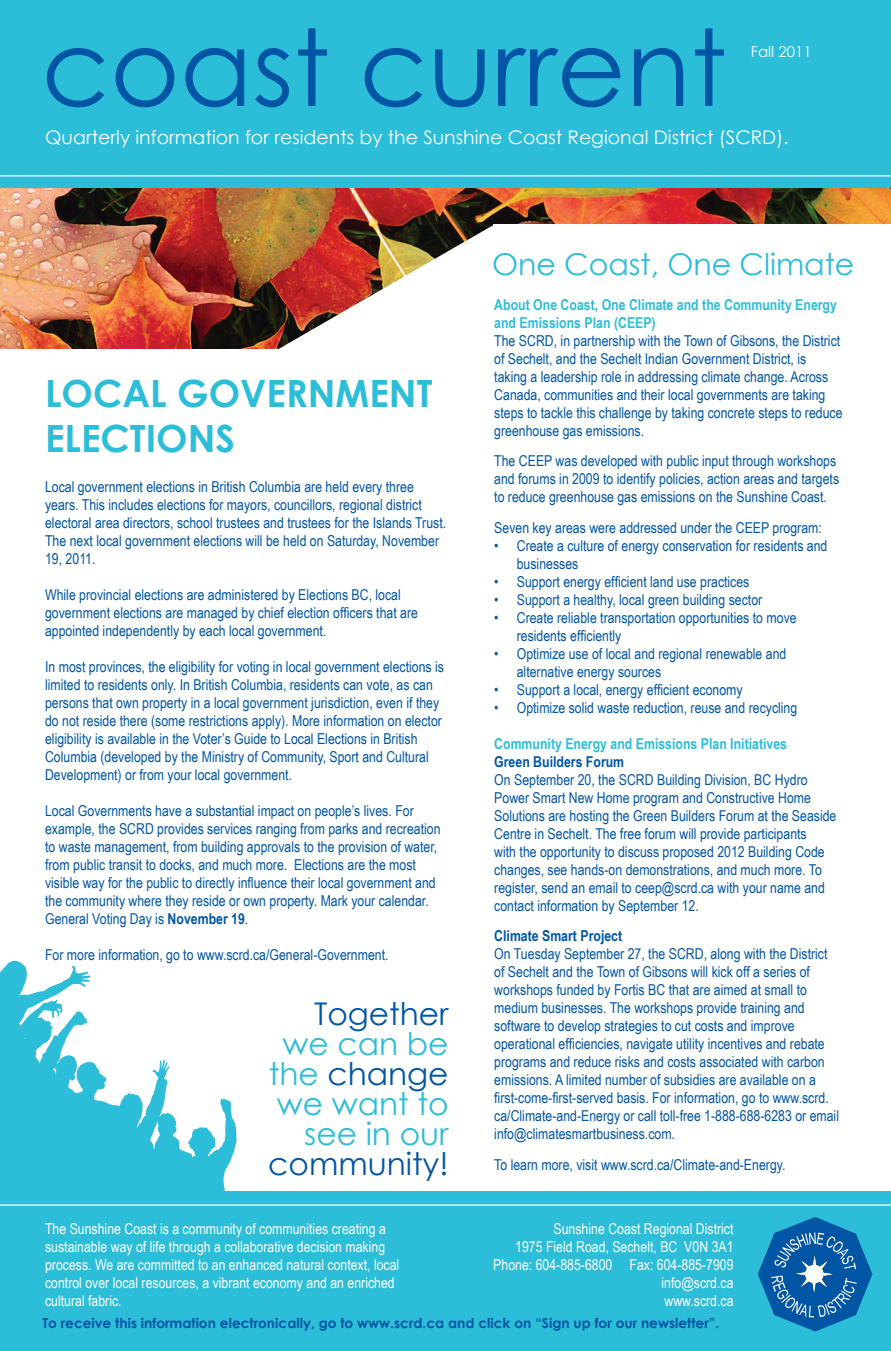
<style>
.page{position:relative;width:891px;height:1351px;background:#fff}
.page>*{position:absolute;margin:0;border:0;box-sizing:border-box;transform-origin:0 0}
.t1{font:106.25px "Century Gothic";color:#0155a5}
.t2{font:700 37.5px/45px "Century Gothic";color:#2cbdd8}
.t3{font:31.25px/30px "Century Gothic";color:#2cbdd8;text-align:right}
.t4{font:31.25px "Century Gothic";color:#0155a5}
.t5{font:30px "Century Gothic";color:#2cbdd8}
.t6{font:18.75px "Century Gothic";color:#fff}
.t7{font:15px/18px "Arial Narrow";color:#0155a5}
.t8{font:15px/18px "Arial Narrow";color:#fff}
.t9{font:700 15px/18px "Arial Narrow";color:#2cbdd8}
.t10{font:700 15px "Arial Narrow";color:#0155a5}
.t11{font:15px "Century Gothic";color:#fff}
.t12{font:700 13.75px "Century Gothic";color:#0155a5}
.s1{font-weight:700}
.s2{color:#0155a5}
</style>
<div class="page">
<img style="left:0;top:188px;width:890px;height:160px">
<svg style="left:0;top:960px;width:236px;height:231px"></svg>
<div style="left:493px;top:225px;width:397px;height:185px;background:#fff"></div>
<div style="left:0;top:1191px;width:890px;height:160px;background:#2cbdd8"></div>
<div style="left:0;top:0;width:890px;height:188px;background:#2cbdd8"></div>
<hr style="left:0;top:175px;width:890px;height:1px;background:#fff">
<svg style="left:757px;top:1217px;width:115px;height:114px"></svg>
<hr style="left:0;top:1204px;width:890px;height:1px;background:#fff">
<img style="left:265px;top:225px;width:228px;height:124px">
<h1 class="t1" style="left:41px;top:-7px;width:686px">coast current</h1>
<p class="t11" style="left:750px;top:42px;width:62px">Fall 2011</p>
<p class="t6" style="left:45px;top:124px;width:744px">Quarterly information for residents by the Sunshine Coast Regional District (SCRD).</p>
<h2 class="t2" style="left:45px;top:369px;width:388px">LOCAL GOVERNMENT<br>ELECTIONS</h2>
<p class="t7" style="left:45px;top:477px;width:402px">Local government elections in British Columbia are held every three years. This includes elections for mayors, councillors, regional district electoral area directors, school trustees and trustees for the Islands Trust.<br>The next local government elections will be held on Saturday, November 19, 2011.</p>
<p class="t7" style="left:45px;top:585px;width:374px">While provincial elections are administered by Elections BC, local government elections are managed by chief election officers that are appointed independently by each local government.</p>
<p class="t7" style="left:45px;top:657px;width:400px">In most provinces, the eligibility for voting in local government elections is limited to residents only. In British Columbia, residents can vote, as can persons that own property in a local government jurisdiction, even if they do not reside there (some restrictions apply). More information on elector eligibility is available in the Voter’s Guide to Local Elections in British Columbia (developed by the Ministry of Community, Sport and Cultural Development) or from your local government.</p>
<p class="t7" style="left:45px;top:801px;width:397px">Local Governments have a substantial impact on people’s lives. For example, the SCRD provides services ranging from parks and recreation to waste management, from building approvals to the provision of water, from public transit to docks, and much more. Elections are the most visible way for the public to directly influence their local government and the community where they reside or own property. Mark your calendar.<br>General Voting Day is <span class="s1">November 19</span>.</p>
<p class="t7" style="left:45px;top:945px;width:345px">For more information, go to www.scrd.ca/General-Government.</p>
<h3 class="t4" style="left:314px;top:992px;width:136px">Together</h3>
<h3 class="t3" style="left:269px;top:1028px;width:181px">we can be the <span class="s2">change </span>we want to see in our</h3>
<h3 class="t4" style="left:268px;top:1142px;width:182px">community!</h3>
<h3 class="t5" style="left:492px;top:243px;width:364px">One Coast, One Climate</h3>
<p class="t9" style="left:494px;top:295px;width:344px">About One Coast, One Climate and the Community Energy and Emissions Plan (CEEP)</p>
<p class="t7" style="left:494px;top:331px;width:350px">The SCRD, in partnership with the Town of Gibsons, the District of Sechelt, and the Sechelt Indian Government District, is taking a leadership role in addressing climate change. Across Canada, communities and their local governments are taking steps to tackle this challenge by taking concrete steps to reduce greenhouse gas emissions.</p>
<p class="t7" style="left:494px;top:451px;width:346px">The CEEP was developed with public input through workshops and forums in 2009 to identify policies, action areas and targets to reduce greenhouse gas emissions on the Sunshine Coast.</p>
<p class="t7" style="left:494px;top:518px;width:329px">Seven key areas were addressed under the CEEP program:</p>
<p class="t7" style="left:516px;top:536px;width:312px;text-indent:-22px">• Create a culture of energy conservation for residents and businesses</p>
<p class="t7" style="left:494px;top:572px;width:256px">• Support energy efficient land use practices</p>
<p class="t7" style="left:494px;top:590px;width:269px">• Support a healthy, local green building sector</p>
<p class="t7" style="left:516px;top:608px;width:281px;text-indent:-22px">• Create reliable transportation opportunities to move residents efficiently</p>
<p class="t7" style="left:516px;top:644px;width:271px;text-indent:-22px">• Optimize use of local and regional renewable and alternative energy sources</p>
<p class="t7" style="left:494px;top:680px;width:250px">• Support a local, energy efficient economy</p>
<p class="t7" style="left:494px;top:698px;width:304px">• Optimize solid waste reduction, reuse and recycling</p>
<p class="t9" style="left:494px;top:734px;width:294px">Community Energy and Emissions Plan Initiatives</p>
<p class="t10" style="left:494px;top:750px;width:131px">Green Builders Forum</p>
<p class="t7" style="left:494px;top:770px;width:343px">On September 20, the SCRD Building Division, BC Hydro Power Smart New Home program and Constructive Home Solutions are hosting the Green Builders Forum at the Seaside Centre in Sechelt. The free forum will provide participants<br>with the opportunity to discuss proposed 2012 Building Code changes, see hands-on demonstrations, and much more. To register, send an email to ceep@scrd.ca with your name and contact information by September 12.</p>
<p class="t10" style="left:494px;top:924px;width:129px">Climate Smart Project</p>
<p class="t7" style="left:494px;top:944px;width:346px">On Tuesday September 27, the SCRD, along with the District of Sechelt and the Town of Gibsons will kick off a series of workshops funded by Fortis BC that are aimed at small to medium businesses. The workshops provide training and software to develop strategies to cut costs and improve operational efficiencies, navigate utility incentives and rebate programs and reduce risks and costs associated with carbon emissions. A limited number of subsidies are available on a first-come-first-served basis. For information, go to www.scrd. ca/Climate-and-Energy or call toll-free 1-888-688-6283 or email info@climatesmartbusiness.com.</p>
<p class="t7" style="left:494px;top:1155px;width:293px">To learn more, visit www.scrd.ca/Climate-and-Energy.</p>
<p class="t8" style="left:45px;top:1219px;width:355px">The Sunshine Coast is a community of communities creating a sustainable way of life through a collaborative decision making process. We are committed to an enhanced natural context, local control over local resources, a vibrant economy and an enriched cultural fabric.</p>
<p class="t8" style="left:493px;top:1218px;width:242px;text-align:right">Sunshine Coast Regional District<br>1975 Field Road, Sechelt, BC V0N 3A1<br>Phone: 604-885-6800 Fax: 604-885-7909 info@scrd.ca<br>www.scrd.ca</p>
<p class="t12" style="left:42px;top:1312px;width:678px">To receive this information electronically, go to www.scrd.ca and click on “Sign up for our newsletter”.</p>
</div>
